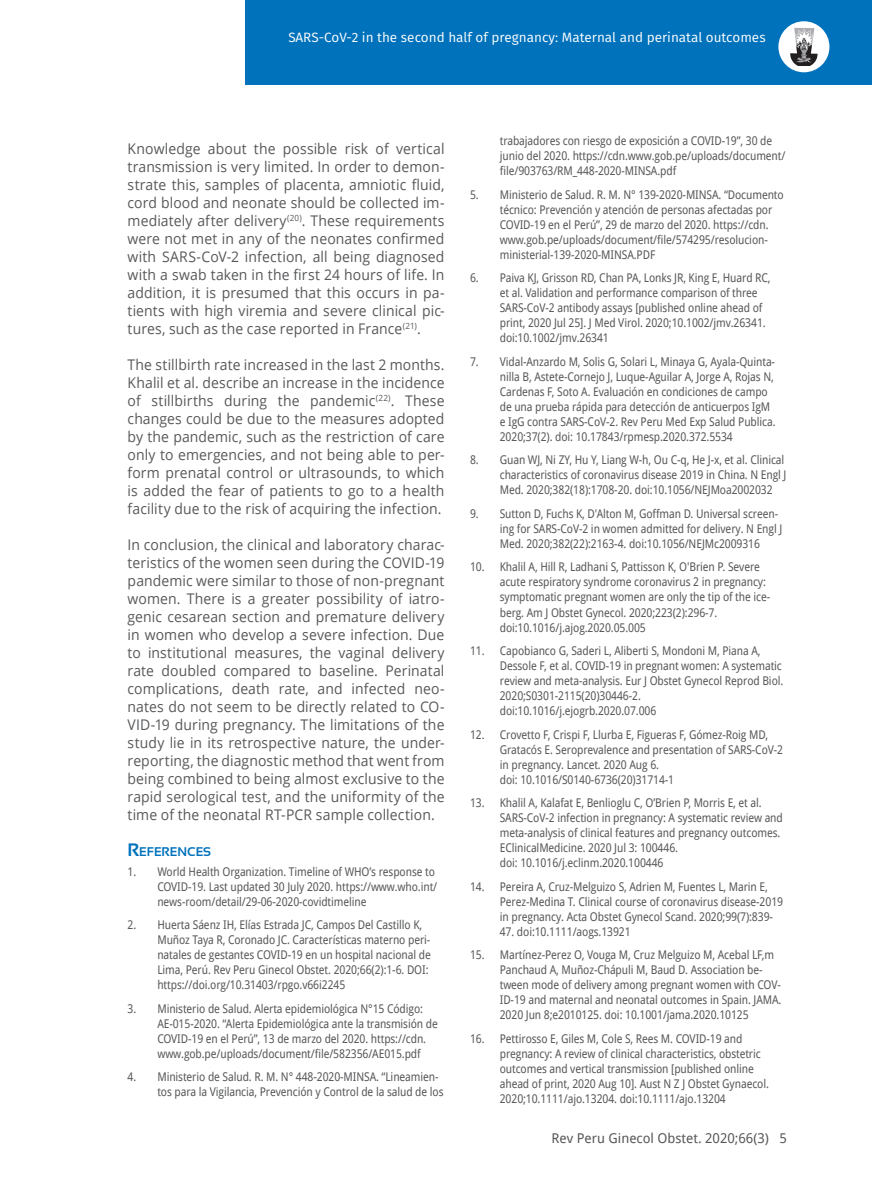
<style>
.page{position:relative;width:872px;height:1191px;background:#fff}
.page>*{position:absolute;margin:0;border:0;box-sizing:border-box;transform-origin:0 0}
.t1{font:14.7px/18px "Open Sans";letter-spacing:.005em;color:#57585a;text-align:justify;scale:.95 1}
.t2{font:13.5px "Fira Sans";color:#fff}
.t3{font:13.5px "Droid Sans";color:#57585a}
.t4{font:700 12.6px "Sansation";color:#0072bc}
.t5{font:12px/15px "Droid Sans";letter-spacing:-.01em;color:#57585a;scale:.9 1}
.s1{font-size:18px}
</style>
<div class="page">
<div style="left:246px;top:0;width:626px;height:85px;background:#0072bc"></div>
<div style="left:778px;top:21px;width:51px;height:51px;background:#fff;border-radius:50%"></div>
<svg style="left:790px;top:28px;width:28px;height:38px"></svg>
<p class="t2" style="left:288px;top:28px;width:479px">SARS-CoV-2 in the second half of pregnancy: Maternal and perinatal outcomes</p>
<p class="t1" style="left:128px;top:139px;width:335px">Knowledge about the possible risk of vertical transmission is very limited. In order to demon&shy;strate this, samples of placenta, amniotic fluid, cord blood and neonate should be collected im&shy;mediately after delivery<sup>(20)</sup>. These requirements were not met in any of the neonates confirmed with SARS-CoV-2 infection, all being diagnosed with a swab taken in the first 24 hours of life. In addition, it is presumed that this occurs in pa&shy;tients with high viremia and severe clinical pic&shy;tures, such as the case reported in France<sup>(21)</sup>.</p>
<p class="t1" style="left:128px;top:355px;width:335px">The stillbirth rate increased in the last 2 months.<br>Khalil et al. describe an increase in the incidence of stillbirths during the pandemic<sup>(22)</sup>. These changes could be due to the measures adopted by the pandemic, such as the restriction of care only to emergencies, and not being able to per&shy;form prenatal control or ultrasounds, to which is added the fear of patients to go to a health facility due to the risk of acquiring the infection.</p>
<p class="t1" style="left:128px;top:535px;width:335px">In conclusion, the clinical and laboratory charac&shy;teristics of the women seen during the COVID-19 pandemic were similar to those of non-pregnant women. There is a greater possibility of iatro&shy;genic cesarean section and premature delivery in women who develop a severe infection. Due to institutional measures, the vaginal delivery rate doubled compared to baseline. Perinatal complications, death rate, and infected neo&shy;nates do not seem to be directly related to CO-VID-19 during pregnancy. The limitations of the study lie in its retrospective nature, the under&shy;reporting, the diagnostic method that went from being combined to being almost exclusive to the rapid serological test, and the uniformity of the time of the neonatal RT-PCR sample collection.</p>
<p class="t4" style="left:128px;top:845px;width:85px"><span class="s1">R</span>EFERENCES</p>
<p class="t5" style="left:157px;top:863px;width:312px;text-indent:-30px">1. World Health Organization. Timeline of WHO’s response to<br>COVID-19. Last updated 30 July 2020. https://www.who.int/ news-room/detail/29-06-2020-covidtimeline</p>
<p class="t5" style="left:157px;top:917px;width:305px;text-indent:-30px">2. Huerta Sáenz IH, Elías Estrada JC, Campos Del Castillo K, Muñoz Taya R, Coronado JC. Características materno peri&shy;natales de gestantes COVID-19 en un hospital nacional de Lima, Perú. Rev Peru Ginecol Obstet. 2020;66(2):1-6. DOI: https://doi.org/10.31403/rpgo.v66i2245</p>
<p class="t5" style="left:157px;top:1000px;width:313px;text-indent:-30px">3. Ministerio de Salud. Alerta epidemiológica N°15 Código:<br>AE-015-2020. “Alerta Epidemiológica ante la transmisión de COVID-19 en el Perú”, 13 de marzo del 2020. https://cdn. www.gob.pe/uploads/document/file/582356/AE015.pdf</p>
<p class="t5" style="left:157px;top:1069px;width:319px;text-indent:-30px">4. Ministerio de Salud. R. M. N° 448-2020-MINSA. “Lineamien&shy;tos para la Vigilancia, Prevención y Control de la salud de los</p>
<p class="t5" style="left:500px;top:133px;width:319px">trabajadores con riesgo de exposición a COVID-19”, 30 de junio del 2020. https://cdn.www.gob.pe/uploads/document/ file/903763/RM_448-2020-MINSA.pdf</p>
<p class="t5" style="left:500px;top:187px;width:317px;text-indent:-30px">5. Ministerio de Salud. R. M. N° 139-2020-MINSA. “Documento técnico: Prevención y atención de personas afectadas por COVID-19 en el Perú”, 29 de marzo del 2020. https://cdn. www.gob.pe/uploads/document/file/574295/resolucion&shy;ministerial-139-2020-MINSA.PDF</p>
<p class="t5" style="left:500px;top:270px;width:302px;text-indent:-30px">6. Paiva KJ, Grisson RD, Chan PA, Lonks JR, King E, Huard RC, et al. Validation and performance comparison of three SARS-CoV-2 antibody assays [published online ahead of print, 2020 Jul 25]. J Med Virol. 2020;10.1002/jmv.26341. doi:10.1002/jmv.26341</p>
<p class="t5" style="left:500px;top:354px;width:308px;text-indent:-30px">7. Vidal-Anzardo M, Solis G, Solari L, Minaya G, Ayala-Quinta&shy;nilla B, Astete-Cornejo J, Luque-Aguilar A, Jorge A, Rojas N, Cardenas F, Soto A. Evaluación en condiciones de campo de una prueba rápida para detección de anticuerpos IgM e IgG contra SARS-CoV-2. Rev Peru Med Exp Salud Publica.<br>2020;37(2). doi: 10.17843/rpmesp.2020.372.5534</p>
<p class="t5" style="left:500px;top:452px;width:320px;text-indent:-30px">8. Guan WJ, Ni ZY, Hu Y, Liang W-h, Ou C-q, He J-x, et al. Clinical characteristics of coronavirus disease 2019 in China. N Engl J<br>Med. 2020;382(18):1708-20. doi:10.1056/NEJMoa2002032</p>
<p class="t5" style="left:500px;top:506px;width:315px;text-indent:-30px">9. Sutton D, Fuchs K, D'Alton M, Goffman D. Universal screen&shy;ing for SARS-CoV-2 in women admitted for delivery. N Engl J<br>Med. 2020;382(22):2163-4. doi:10.1056/NEJMc2009316</p>
<p class="t5" style="left:500px;top:559px;width:302px;text-indent:-30px">10. Khalil A, Hill R, Ladhani S, Pattisson K, O'Brien P. Severe acute respiratory syndrome coronavirus 2 in pregnancy: symptomatic pregnant women are only the tip of the ice&shy;berg. Am J Obstet Gynecol. 2020;223(2):296-7. doi:10.1016/j.ajog.2020.05.005</p>
<p class="t5" style="left:500px;top:643px;width:316px;text-indent:-30px">11. Capobianco G, Saderi L, Aliberti S, Mondoni M, Piana A, Dessole F, et al. COVID-19 in pregnant women: A systematic review and meta-analysis. Eur J Obstet Gynecol Reprod Biol.<br>2020;S0301-2115(20)30446-2. doi:10.1016/j.ejogrb.2020.07.006</p>
<p class="t5" style="left:500px;top:726px;width:316px;text-indent:-30px">12. Crovetto F, Crispi F, Llurba E, Figueras F, Gómez-Roig MD, Gratacós E. Seroprevalence and presentation of SARS-CoV-2 in pregnancy. Lancet. 2020 Aug 6.<br>doi: 10.1016/S0140-6736(20)31714-1</p>
<p class="t5" style="left:500px;top:795px;width:316px;text-indent:-30px">13. Khalil A, Kalafat E, Benlioglu C, O’Brien P, Morris E, et al.<br>SARS-CoV-2 infection in pregnancy: A systematic review and meta-analysis of clinical features and pregnancy outcomes.<br>EClinicalMedicine. 2020 Jul 3: 100446.<br>doi: 10.1016/j.eclinm.2020.100446</p>
<p class="t5" style="left:500px;top:878px;width:316px;text-indent:-30px">14. Pereira A, Cruz-Melguizo S, Adrien M, Fuentes L, Marin E,<br>Perez-Medina T. Clinical course of coronavirus disease-2019 in pregnancy. Acta Obstet Gynecol Scand. 2020;99(7):839-</p>
<p class="t5" style="left:500px;top:923px;width:147px">47. doi:10.1111/aogs.13921</p>
<p class="t5" style="left:500px;top:947px;width:314px;text-indent:-30px">15. Martínez-Perez O, Vouga M, Cruz Melguizo M, Acebal LF,m Panchaud A, Muñoz-Chápuli M, Baud D. Association be&shy;tween mode of delivery among pregnant women with COV-ID-19 and maternal and neonatal outcomes in Spain. JAMA.<br>2020 Jun 8;e2010125. doi: 10.1001/jama.2020.10125</p>
<p class="t5" style="left:500px;top:1030px;width:300px;text-indent:-30px">16. Pettirosso E, Giles M, Cole S, Rees M. COVID-19 and pregnancy: A review of clinical characteristics, obstetric outcomes and vertical transmission [published online ahead of print, 2020 Aug 10]. Aust N Z J Obstet Gynaecol.<br>2020;10.1111/ajo.13204. doi:10.1111/ajo.13204</p>
<p class="t3" style="left:551px;top:1128px;width:237px">Rev Peru Ginecol Obstet. 2020;66(3) 5</p>
</div>
